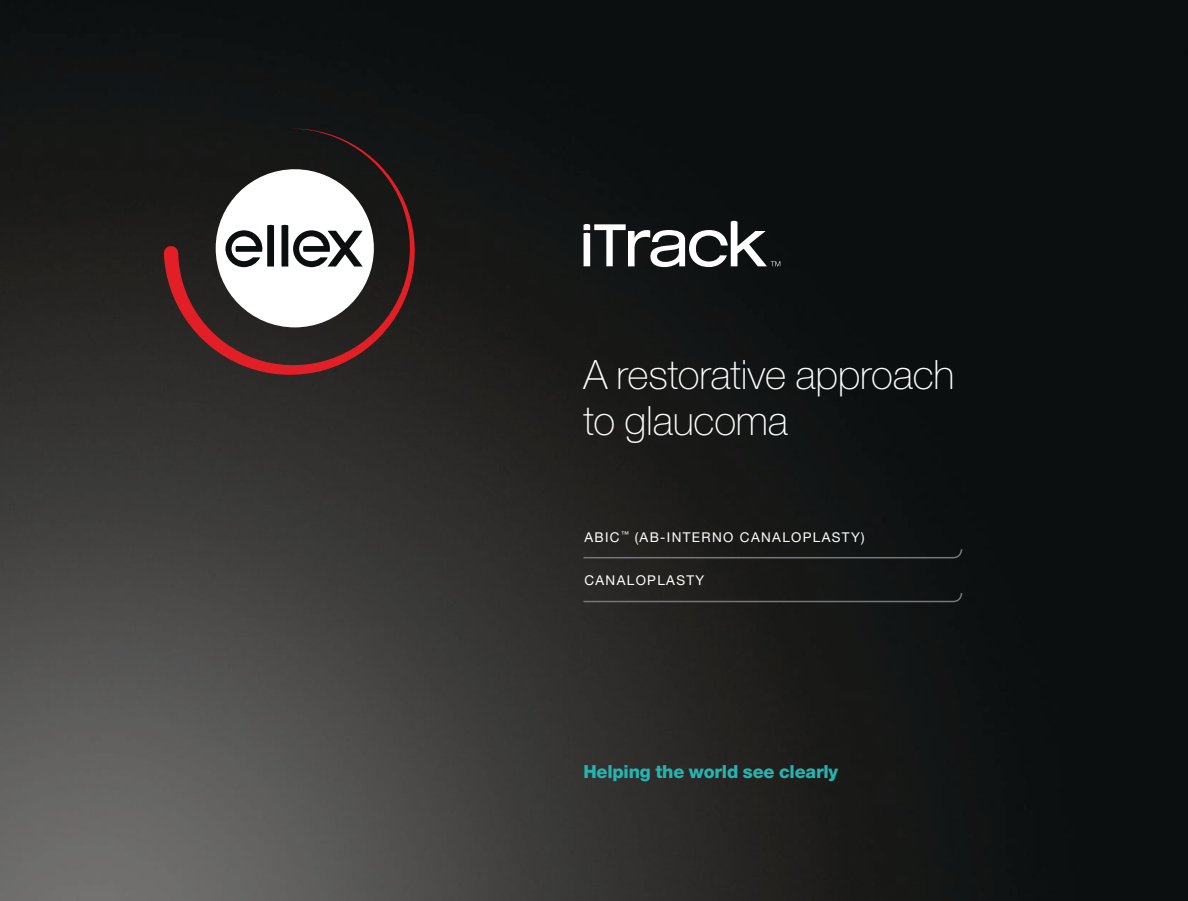
<style>
.page{position:relative;width:1188px;height:901px;background:#fff}
.page>*{position:absolute;margin:0;border:0;box-sizing:border-box;transform-origin:0 0}
.t1{font:100 40.5px/46.5px "Helvetica Neue LT Std";letter-spacing:-.005em;color:#fff}
.t2{font:800 18px "Helvetica Neue LT Std";letter-spacing:-.01em;color:#25b5b1}
.t3{font:13.5px "Helvetica Neue LT Std";letter-spacing:.1em;color:#fff}
</style>
<div class="page">
<img style="left:0;top:0;width:1188px;height:901px">
<svg style="left:582px;top:548px;width:381px;height:11px;background:#252626"></svg>
<svg style="left:582px;top:592px;width:381px;height:11px;background:#272827"></svg>
<svg style="left:164px;top:128px;width:253px;height:248px"></svg>
<svg style="left:584px;top:221px;width:196px;height:46px"></svg>
<h1 class="t1" style="left:583px;top:351px;width:373px">A restorative approach to glaucoma</h1>
<p class="t3" style="left:584px;top:529px;width:282px">ABIC<sup>™</sup> (AB-INTERNO CANALOPLASTY)</p>
<p class="t3" style="left:584px;top:572px;width:121px">CANALOPLASTY</p>
<h2 class="t2" style="left:583px;top:761px;width:256px">Helping the world see clearly</h2>
</div>
